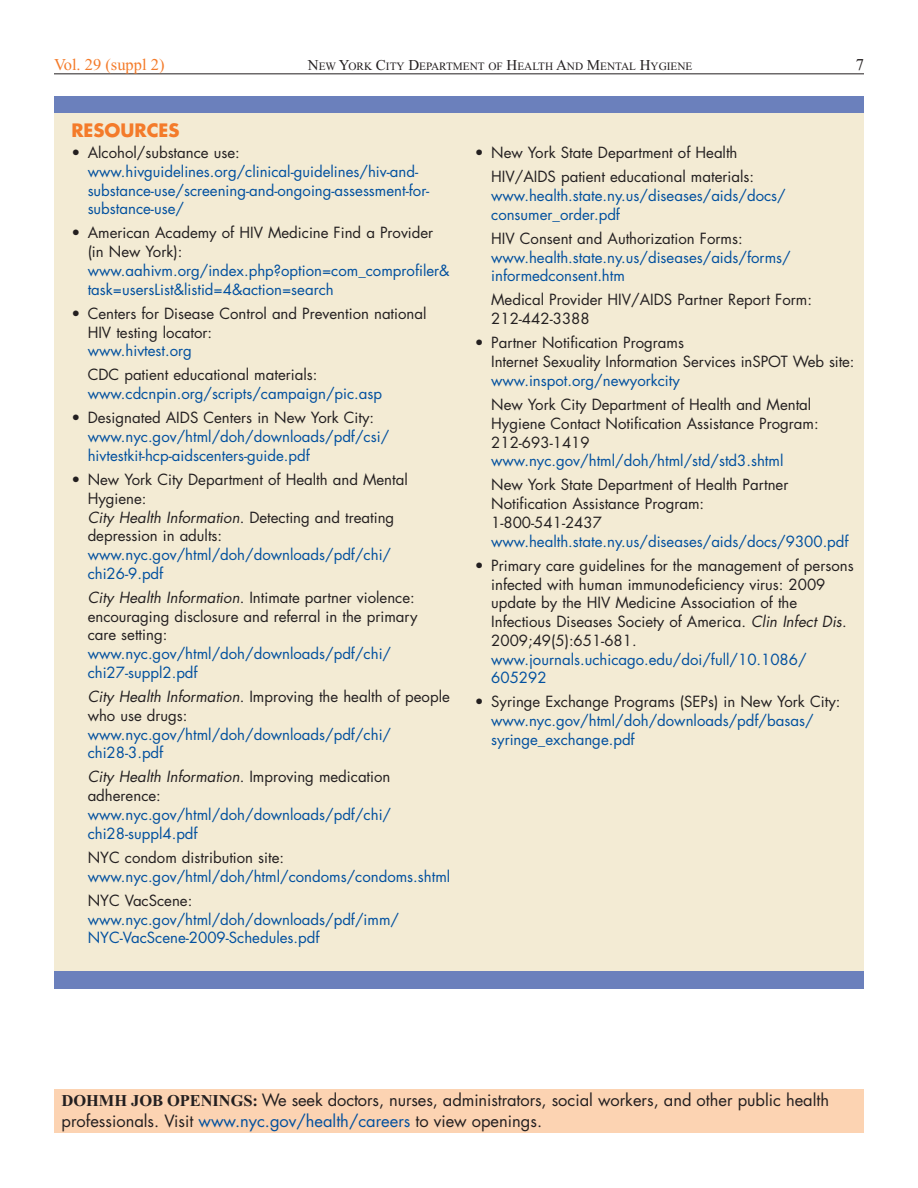
<style>
.page{position:relative;width:918px;height:1188px;background:#fff}
.page>*{position:absolute;margin:0;border:0;box-sizing:border-box;transform-origin:0 0}
.t1{font:700 18px "Futura";color:#f47b2a}
.t2{font:16.5px/21px "Futura";color:#231f20}
.t3{font:16.5px "Times New Roman";color:#f47b2a}
.t4{font:16.5px "Times New Roman";color:#231f20}
.t5{font:15px/18.8px "Futura";color:#231f20}
.t6{font:15px/18.8px "Futura";color:#01509f}
.t7{font:11.25px "Times New Roman";color:#231f20}
.s1{font-size:15px}
.s2{font-style:italic}
.s3{font-family:"Times New Roman";font-weight:700}
.s4{color:#01509f}
</style>
<div class="page">
<div style="left:54px;top:96px;width:810px;height:893px;background:#6b80bc"></div>
<div style="left:54px;top:113px;width:810px;height:858px;background:#f3ebd4"></div>
<hr style="left:54px;top:73px;width:810px;height:1px;background:#231f20">
<div style="left:54px;top:1090px;width:810px;height:43px;background:#fcd3b2"></div>
<p class="t3" style="left:54px;top:58px;width:112px">Vol. 29 (suppl 2)</p>
<p class="t7" style="left:308px;top:62px;width:386px"><span class="s1">N</span>EW <span class="s1">Y</span>ORK <span class="s1">C</span>ITY <span class="s1">D</span>EPARTMENT OF <span class="s1">H</span>EALTH <span class="s1">A</span>ND <span class="s1">M</span>ENTAL <span class="s1">H</span>YGIENE</p>
<p class="t4" style="left:856px;top:58px;width:10px">7</p>
<p class="t1" style="left:71px;top:122px;width:110px">RESOURCES</p>
<p class="t5" style="left:71px;top:144px;width:170px">• Alcohol/substance use:</p>
<p class="t6" style="left:88px;top:163px;width:343px">www.hivguidelines.org/clinical-guidelines/hiv-and&shy;substance-use/screening-and-ongoing-assessment-for&shy;substance-use/</p>
<p class="t5" style="left:88px;top:225px;width:347px;text-indent:-16px">• American Academy of HIV Medicine Find a Provider (in New York):</p>
<p class="t6" style="left:88px;top:262px;width:363px">www.aahivm.org/index.php?option=com_comprofiler&amp; task=usersList&amp;listid=4&amp;action=search</p>
<p class="t5" style="left:88px;top:305px;width:340px;text-indent:-16px">• Centers for Disease Control and Prevention national<br>HIV testing locator:</p>
<p class="t6" style="left:88px;top:343px;width:106px">www.hivtest.org</p>
<p class="t5" style="left:88px;top:367px;width:231px">CDC patient educational materials:</p>
<p class="t6" style="left:88px;top:386px;width:296px">www.cdcnpin.org/scripts/campaign/pic.asp</p>
<p class="t5" style="left:71px;top:410px;width:304px">• Designated AIDS Centers in New York City:</p>
<p class="t6" style="left:88px;top:429px;width:303px">www.nyc.gov/html/doh/downloads/pdf/csi/ hivtestkit-hcp-aidscenters-guide.pdf</p>
<p class="t5" style="left:88px;top:471px;width:322px;text-indent:-16px">• New York City Department of Health and Mental<br>Hygiene:<br><span class="s2">City Health Information</span>. Detecting and treating depression in adults:</p>
<p class="t6" style="left:88px;top:546px;width:305px">www.nyc.gov/html/doh/downloads/pdf/chi/ chi26-9.pdf</p>
<p class="t5" style="left:88px;top:589px;width:331px"><span class="s2">City Health Information</span>. Intimate partner violence: encouraging disclosure and referral in the primary care setting:</p>
<p class="t6" style="left:88px;top:646px;width:305px">www.nyc.gov/html/doh/downloads/pdf/chi/ chi27-suppl2.pdf</p>
<p class="t5" style="left:88px;top:688px;width:364px"><span class="s2">City Health Information</span>. Improving the health of people who use drugs:</p>
<p class="t6" style="left:88px;top:726px;width:305px">www.nyc.gov/html/doh/downloads/pdf/chi/ chi28-3.pdf</p>
<p class="t5" style="left:88px;top:769px;width:304px"><span class="s2">City Health Information</span>. Improving medication adherence:</p>
<p class="t6" style="left:88px;top:806px;width:305px">www.nyc.gov/html/doh/downloads/pdf/chi/ chi28-suppl4.pdf</p>
<p class="t5" style="left:88px;top:849px;width:198px">NYC condom distribution site:</p>
<p class="t6" style="left:88px;top:868px;width:364px">www.nyc.gov/html/doh/html/condoms/condoms.shtml</p>
<p class="t5" style="left:88px;top:892px;width:106px">NYC VacScene:</p>
<p class="t6" style="left:88px;top:911px;width:313px">www.nyc.gov/html/doh/downloads/pdf/imm/<br>NYC-VacScene-2009-Schedules.pdf</p>
<p class="t5" style="left:491px;top:142px;width:264px;line-height:24.2px;text-indent:-16px">• New York State Department of Health<br>HIV/AIDS patient educational materials:</p>
<p class="t6" style="left:491px;top:187px;width:296px">www.health.state.ny.us/diseases/aids/docs/ consumer_order.pdf</p>
<p class="t5" style="left:491px;top:230px;width:253px">HIV Consent and Authorization Forms:</p>
<p class="t6" style="left:491px;top:249px;width:301px">www.health.state.ny.us/diseases/aids/forms/ informedconsent.htm</p>
<p class="t5" style="left:491px;top:292px;width:322px">Medical Provider HIV/AIDS Partner Report Form:<br>212-442-3388</p>
<p class="t5" style="left:491px;top:335px;width:365px;text-indent:-16px">• Partner Notification Programs<br>Internet Sexuality Information Services inSPOT Web site:</p>
<p class="t6" style="left:491px;top:372px;width:190px">www.inspot.org/newyorkcity</p>
<p class="t5" style="left:491px;top:396px;width:329px">New York City Department of Health and Mental<br>Hygiene Contact Notification Assistance Program:<br>212-693-1419</p>
<p class="t6" style="left:491px;top:453px;width:294px">www.nyc.gov/html/doh/html/std/std3.shtml</p>
<p class="t5" style="left:491px;top:477px;width:299px">New York State Department of Health Partner<br>Notification Assistance Program:<br>1-800-541-2437</p>
<p class="t6" style="left:491px;top:533px;width:359px">www.health.state.ny.us/diseases/aids/docs/9300.pdf</p>
<p class="t5" style="left:491px;top:557px;width:364px;text-indent:-16px">• Primary care guidelines for the management of persons infected with human immunodeficiency virus: 2009 update by the HIV Medicine Association of the Infectious Diseases Society of America. <span class="s2">Clin Infect Dis</span>.<br>2009;49(5):651-681.</p>
<p class="t6" style="left:491px;top:651px;width:317px">www.journals.uchicago.edu/doi/full/10.1086/<br>605292</p>
<p class="t5" style="left:475px;top:694px;width:367px">• Syringe Exchange Programs (SEPs) in New York City:</p>
<p class="t6" style="left:491px;top:713px;width:324px">www.nyc.gov/html/doh/downloads/pdf/basas/ syringe_exchange.pdf</p>
<p class="t2" style="left:62px;top:1090px;width:769px"><span class="s3">DOHMH JOB OPENINGS:</span> We seek doctors, nurses, administrators, social workers, and other public health professionals. Visit <span class="s4">www.nyc.gov/health/careers</span> to view openings.</p>
</div>
